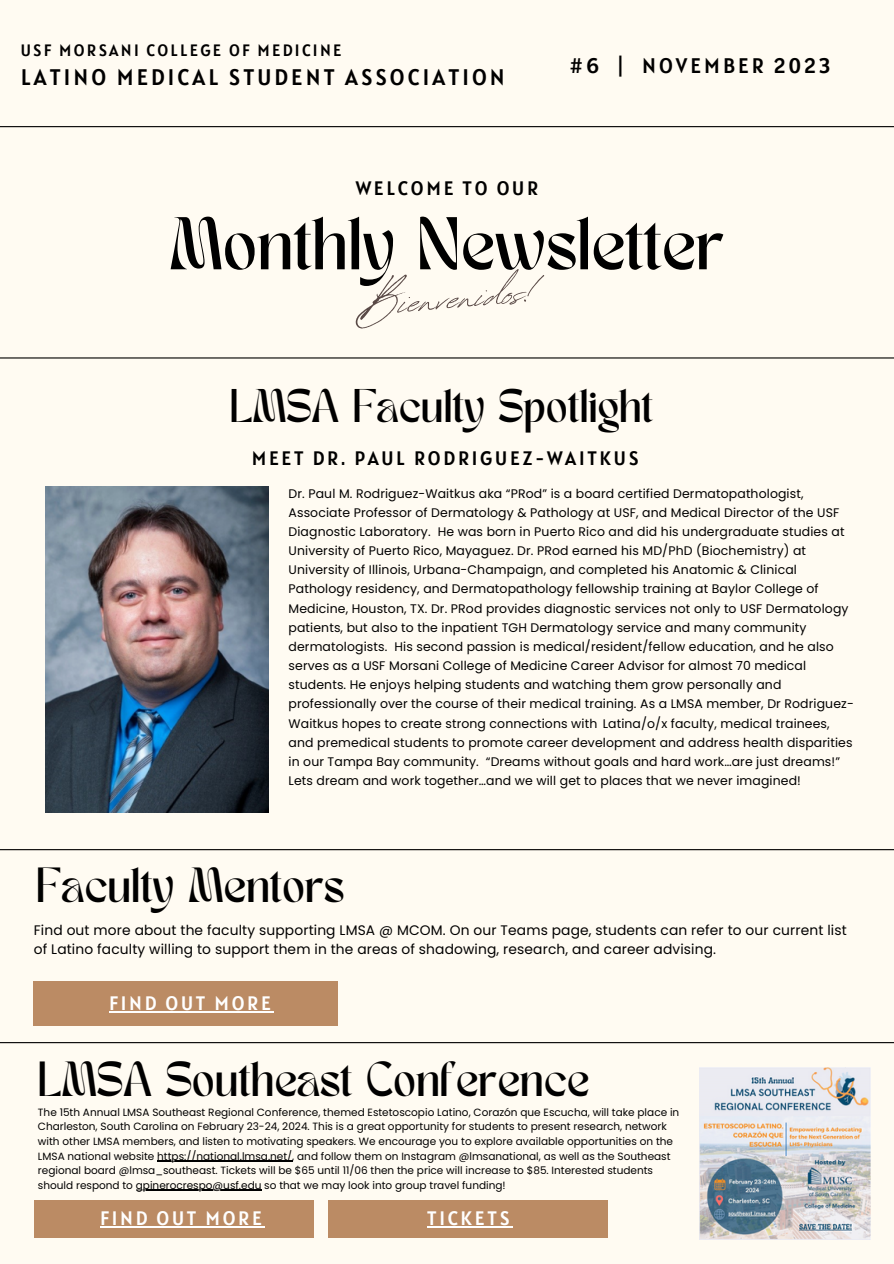
<style>
.page{position:relative;width:894px;height:1264px;background:#fff}
.page>*{position:absolute;margin:0;border:0;box-sizing:border-box;transform-origin:0 0}
.t1{font:57.45px "Revive 80 Signature";color:#594946}
.t2{font:52.2px "TANMERINGUE";color:#000}
.t3{font:34.5px "TANMERINGUE";color:#000}
.t4{font:33px "TANMERINGUE";color:#000}
.t5{font:22.35px "Alatsi";letter-spacing:.14em;color:#000}
.t6{font:21px "Alatsi";letter-spacing:.145em;color:#000}
.t7{font:19.35px "Alatsi";letter-spacing:.14em;color:#000}
.t8{font:19.35px "Alatsi";letter-spacing:.14em;color:#fff}
.t9{font:16.35px "Alatsi";letter-spacing:.14em;color:#000}
.t10{font:13.8px/19.2px "Poppins";letter-spacing:.01em;color:#000}
.t11{font:12.45px/19.2px "Poppins";letter-spacing:.01em;color:#000}
.t12{font:10.5px/14.7px "Poppins";color:#000}
</style>
<div class="page">
<div style="left:0;top:0;width:893px;height:1263px;background:#fffbf2"></div>
<hr style="left:0;top:357px;width:893px;height:1px;background:#000">
<hr style="left:0;top:126px;width:893px;height:1px;background:#000">
<hr style="left:0;top:849px;width:893px;height:1px;background:#000">
<hr style="left:0;top:1042px;width:893px;height:1px;background:#000">
<div style="left:34px;top:981px;width:304px;height:45px;background:#bb8b64"></div>
<img style="left:45px;top:486px;width:223px;height:326px">
<hr style="left:109px;top:1011px;width:165px;height:1px;background:#fff">
<img style="left:699px;top:1067px;width:171px;height:171px">
<hr style="left:157px;top:1160px;width:135px;height:1px;background:#000">
<hr style="left:136px;top:1189px;width:125px;height:1px;background:#000">
<div style="left:34px;top:1200px;width:279px;height:37px;background:#bb8b64"></div>
<div style="left:328px;top:1200px;width:280px;height:37px;background:#bb8b64"></div>
<hr style="left:100px;top:1225px;width:165px;height:2px;background:#fff">
<hr style="left:427px;top:1225px;width:85px;height:2px;background:#fff">
<p class="t9" style="left:21px;top:39px;width:322px">USF MORSANI COLLEGE OF MEDICINE</p>
<p class="t5" style="left:21px;top:63px;width:485px">LATINO MEDICAL STUDENT ASSOCIATION</p>
<p class="t6" style="left:570px;top:52px;width:262px">#6 | NOVEMBER 2023</p>
<p class="t7" style="left:355px;top:176px;width:184px">WELCOME TO OUR</p>
<p class="t2" style="left:169px;top:216px;width:556px">Monthly Newsletter</p>
<p class="t1" style="left:355px;top:262px;width:178px;rotate:-5deg">Bienvenidos!</p>
<p class="t4" style="left:229px;top:389px;width:425px">LMSA Faculty Spotlight</p>
<p class="t7" style="left:251px;top:445px;width:388px">MEET DR. PAUL RODRIGUEZ-WAITKUS</p>
<p class="t11" style="left:288px;top:483px;width:566px">Dr. Paul M. Rodriguez-Waitkus aka “PRod” is a board certified Dermatopathologist, Associate Professor of Dermatology &amp; Pathology at USF, and Medical Director of the USF Diagnostic Laboratory. He was born in Puerto Rico and did his undergraduate studies at University of Puerto Rico, Mayaguez. Dr. PRod earned his MD/PhD (Biochemistry) at University of Illinois, Urbana-Champaign, and completed his Anatomic &amp; Clinical Pathology residency, and Dermatopathology fellowship training at Baylor College of Medicine, Houston, TX. Dr. PRod provides diagnostic services not only to USF Dermatology patients, but also to the inpatient TGH Dermatology service and many community dermatologists. His second passion is medical/resident/fellow education, and he also serves as a USF Morsani College of Medicine Career Advisor for almost 70 medical students. He enjoys helping students and watching them grow personally and professionally over the course of their medical training. As a LMSA member, Dr Rodriguez-Waitkus hopes to create strong connections with Latina/o/x faculty, medical trainees, and premedical students to promote career development and address health disparities in our Tampa Bay community. “Dreams without goals and hard work…are just dreams!” Lets dream and work together…and we will get to places that we never imagined!</p>
<p class="t3" style="left:36px;top:866px;width:310px">Faculty Mentors</p>
<p class="t10" style="left:34px;top:920px;width:814px">Find out more about the faculty supporting LMSA @ MCOM. On our Teams page, students can refer to our current list of Latino faculty willing to support them in the areas of shadowing, research, and career advising.</p>
<p class="t8" style="left:109px;top:990px;width:163px">FIND OUT MORE</p>
<p class="t3" style="left:37px;top:1061px;width:553px">LMSA Southeast Conference</p>
<p class="t12" style="left:38px;top:1104px;width:642px">The 15th Annual LMSA Southeast Regional Conference, themed Estetoscopio Latino, Corazón que Escucha, will take place in Charleston, South Carolina on February 23-24, 2024. This is a great opportunity for students to present research, network with other LMSA members, and listen to motivating speakers. We encourage you to explore available opportunities on the LMSA national website https://national.lmsa.net/, and follow them on Instagram @lmsanational, as well as the Southeast regional board @lmsa_southeast. Tickets will be $65 until 11/06 then the price will increase to $85. Interested students should respond to gpinerocrespo@usf.edu so that we may look into group travel funding!</p>
<p class="t8" style="left:100px;top:1205px;width:163px">FIND OUT MORE</p>
<p class="t8" style="left:427px;top:1205px;width:84px">TICKETS</p>
</div>
